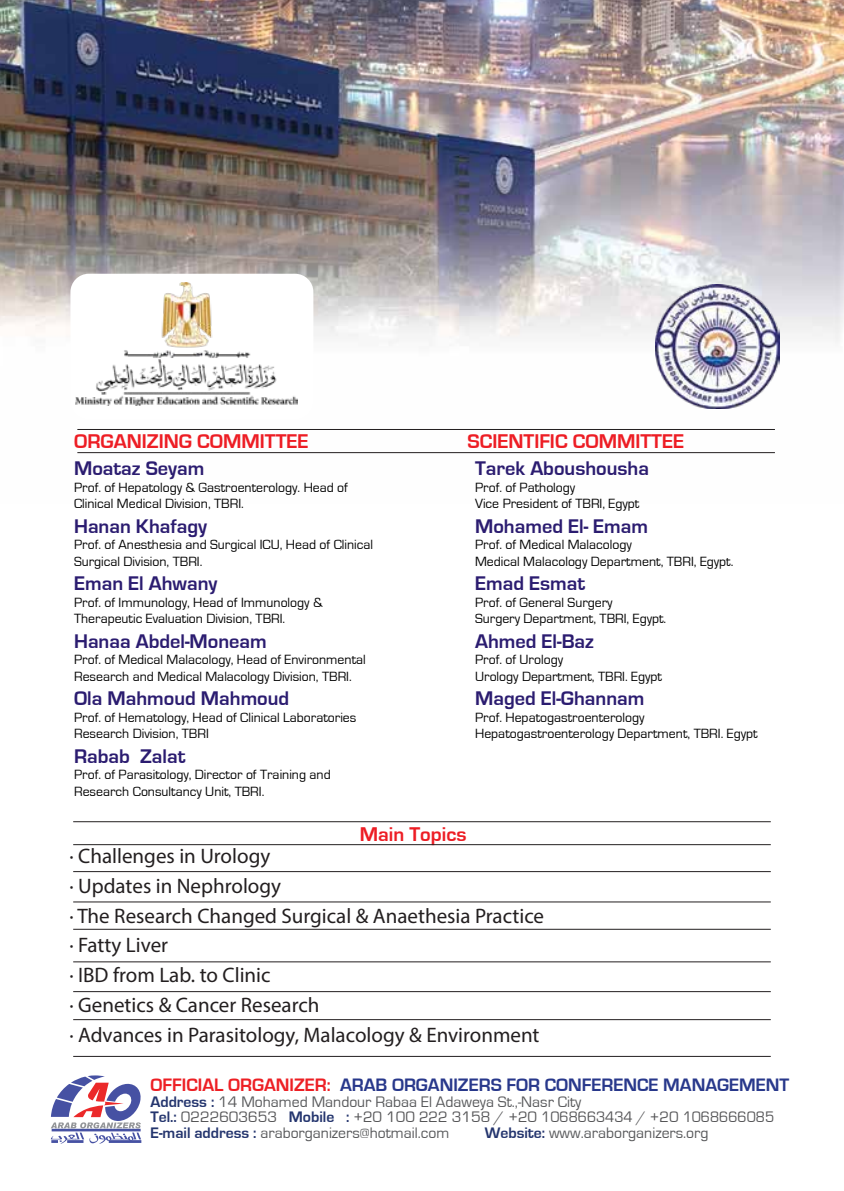
<style>
.page{position:relative;width:844px;height:1191px;background:#fff}
.page>*{position:absolute;margin:0;border:0;box-sizing:border-box;transform-origin:0 0}
.t1{font:21px/29.8px "Myriad Pro";color:#231f20}
.t2{font:700 20.47px "Eurostile";color:#ed1d24}
.t3{font:700 20.3px "Eurostile";color:#2b1c70}
.t4{font:700 18.55px "Eurostile";color:#28388b}
.t5{font:15.75px/15.8px "Eurostile";color:#58595b}
.t6{font:13.83px/16.4px "Eurostile";color:#000}
.s1{color:#ed1f24}
.s2{font-weight:700;color:#24356e}
.s3{color:#545456}
</style>
<div class="page">
<img style="left:0;top:1px;width:842px;height:453px">
<svg style="left:51px;top:1075px;width:91px;height:68px"></svg>
<hr style="left:77px;top:429px;width:697px;height:1px;background:#231f20">
<hr style="left:77px;top:452px;width:697px;height:1px;background:#231f20">
<hr style="left:73px;top:821px;width:697px;height:1px;background:#231f20">
<hr style="left:73px;top:844px;width:697px;height:1px;background:#231f20">
<hr style="left:73px;top:871px;width:697px;height:1px;background:#231f20">
<hr style="left:73px;top:901px;width:697px;height:1px;background:#231f20">
<hr style="left:73px;top:929px;width:697px;height:1px;background:#231f20">
<hr style="left:73px;top:961px;width:697px;height:1px;background:#231f20">
<hr style="left:73px;top:991px;width:697px;height:1px;background:#231f20">
<hr style="left:73px;top:1019px;width:697px;height:1px;background:#231f20">
<hr style="left:73px;top:1056px;width:697px;height:1px;background:#231f20">
<img style="left:655px;top:284px;width:124px;height:125px">
<div style="left:70px;top:274px;width:243px;height:145px;background:#fff;border-radius:18px"></div>
<img style="left:75px;top:282px;width:222px;height:123px">
<h2 class="t2" style="left:74px;top:430px;width:236px">ORGANIZING COMMITTEE</h2>
<h3 class="t3" style="left:74px;top:457px;width:132px">Moataz Seyam</h3>
<p class="t6" style="left:74px;top:479px;width:275px">Prof. of Hepatology &amp; Gastroenterology. Head of<br>Clinical Medical Division, TBRI.</p>
<h3 class="t3" style="left:74px;top:515px;width:134px">Hanan Khafagy</h3>
<p class="t6" style="left:74px;top:537px;width:300px">Prof. of Anesthesia and Surgical ICU, Head of Clinical<br>Surgical Division, TBRI.</p>
<h3 class="t3" style="left:74px;top:572px;width:145px">Eman El Ahwany</h3>
<p class="t6" style="left:74px;top:594px;width:250px">Prof. of Immunology, Head of Immunology &amp;<br>Therapeutic Evaluation Division, TBRI.</p>
<h3 class="t3" style="left:74px;top:630px;width:194px">Hanaa Abdel-Moneam</h3>
<p class="t6" style="left:74px;top:651px;width:293px">Prof. of Medical Malacology, Head of Environmental<br>Research and Medical Malacology Division, TBRI.</p>
<h3 class="t3" style="left:74px;top:687px;width:217px">Ola Mahmoud Mahmoud</h3>
<p class="t6" style="left:74px;top:709px;width:284px">Prof. of Hematology, Head of Clinical Laboratories<br>Research Division, TBRI</p>
<h3 class="t3" style="left:74px;top:745px;width:113px">Rabab Zalat</h3>
<p class="t6" style="left:74px;top:766px;width:258px">Prof. of Parasitology, Director of Training and<br>Research Consultancy Unit, TBRI.</p>
<h2 class="t2" style="left:467px;top:430px;width:218px">SCIENTIFIC COMMITTEE</h2>
<h3 class="t3" style="left:475px;top:457px;width:175px">Tarek Aboushousha</h3>
<p class="t6" style="left:475px;top:479px;width:166px">Prof. of Pathology<br>Vice President of TBRI, Egypt</p>
<h3 class="t3" style="left:475px;top:515px;width:174px">Mohamed El- Emam</h3>
<p class="t6" style="left:475px;top:537px;width:260px">Prof. of Medical Malacology<br>Medical Malacology Department, TBRI, Egypt.</p>
<h3 class="t3" style="left:475px;top:572px;width:112px">Emad Esmat</h3>
<p class="t6" style="left:475px;top:594px;width:192px">Prof. of General Surgery<br>Surgery Department, TBRI, Egypt.</p>
<h3 class="t3" style="left:475px;top:630px;width:120px">Ahmed El-Baz</h3>
<p class="t6" style="left:475px;top:651px;width:188px">Prof. of Urology<br>Urology Department, TBRI. Egypt</p>
<h3 class="t3" style="left:475px;top:687px;width:171px">Maged El-Ghannam</h3>
<p class="t6" style="left:475px;top:709px;width:284px">Prof. Hepatogastroenterology<br>Hepatogastroenterology Department, TBRI. Egypt</p>
<h2 class="t2" style="left:360px;top:822px;width:108px">Main Topics</h2>
<h1 class="t1" style="left:69px;top:840px;width:476px">· Challenges in Urology<br>· Updates in Nephrology<br>· The Research Changed Surgical &amp; Anaethesia Practice · Fatty Liver<br>· IBD from Lab. to Clinic<br>· Genetics &amp; Cancer Research<br>· Advances in Parasitology, Malacology &amp; Environment</h1>
<h3 class="t4" style="left:150px;top:1074px;width:640px"><span class="s1">OFFICIAL ORGANIZER:</span> ARAB ORGANIZERS FOR CONFERENCE MANAGEMENT</h3>
<p class="t5" style="left:150px;top:1094px;width:625px"><span class="s2">Address :</span> 14 Mohamed Mandour Rabaa El Adaweya St.,-Nasr City<br><span class="s2">Tel.:</span> <span class="s3">0222603653</span> <span class="s2">Mobile :</span> <span class="s3">+20 100 222 3158 / +20 1068663434 / +20 1068666085<br></span><span class="s2">E-mail address :</span> araborganizers@hotmail.com</p>
<p class="t5" style="left:484px;top:1125px;width:225px"><span class="s2">Website:</span> www.araborganizers.org</p>
</div>
